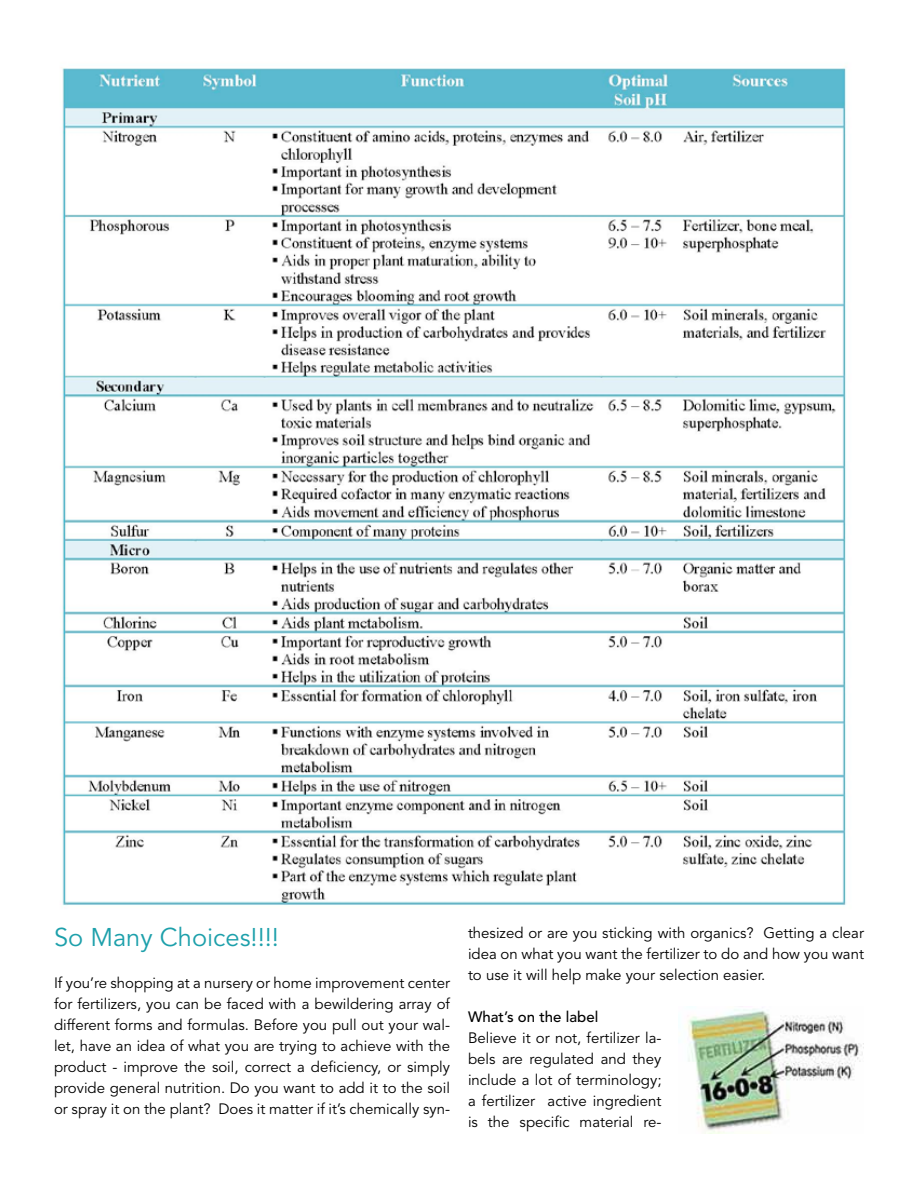
<style>
.page{position:relative;width:918px;height:1188px;background:#fff}
.page>*{position:absolute;margin:0;border:0;box-sizing:border-box;transform-origin:0 0}
.t1{font:25.5px "Avenir LT Std";color:#1da0ab}
.t2{font:15px/21px "Avenir LT Std";color:#000;text-align:justify}
.t3{font:500 15px "Avenir LT Std";color:#000}
</style>
<div class="page">
<img style="left:62px;top:68px;width:784px;height:838px">
<img style="left:688px;top:1009px;width:176px;height:125px">
<h1 class="t1" style="left:54px;top:923px;width:226px">So Many Choices!!!!</h1>
<p class="t2" style="left:54px;top:973px;width:398px">If you’re shopping at a nursery or home improvement center for fertilizers, you can be faced with a bewildering array of different forms and formulas. Before you pull out your wal&shy;let, have an idea of what you are trying to achieve with the product - improve the soil, correct a deficiency, or simply provide general nutrition. Do you want to add it to the soil or spray it on the plant? Does it matter if it’s chemically syn-</p>
<p class="t2" style="left:468px;top:923px;width:398px">thesized or are you sticking with organics? Getting a clear idea on what you want the fertilizer to do and how you want to use it will help make your selection easier.</p>
<p class="t3" style="left:468px;top:1008px;width:132px">What’s on the label</p>
<p class="t2" style="left:468px;top:1028px;width:195px">Believe it or not, fertilizer la&shy;bels are regulated and they include a lot of terminology; a fertilizer active ingredient is the specific material re-</p>
</div>
